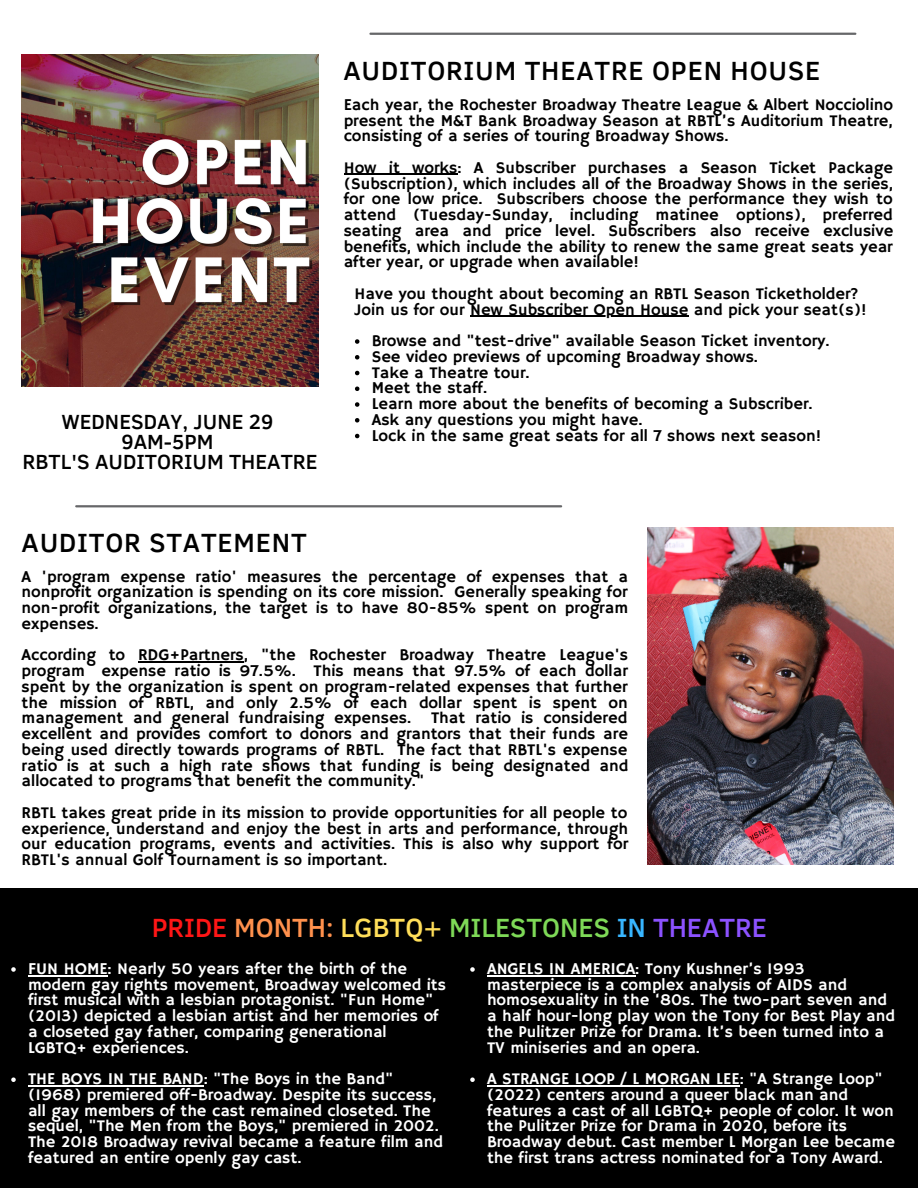
<style>
.page{position:relative;width:918px;height:1188px;background:#fff}
.page>*{position:absolute;margin:0;border:0;box-sizing:border-box;transform-origin:0 0}
.t1{font:500 27px "Clear Sans";letter-spacing:.03em;color:#000}
.t2{font:500 27px "Clear Sans";color:#7ed957}
.t3{font:500 21px/20.2px "Clear Sans";color:#000;text-align:center}
.t4{font:16.5px/15.8px "Hammersmith One";color:#000;text-align:justify}
.t5{font:16.5px/15.8px "Hammersmith One";color:#fff}
.s1{color:#ff1616}
.s2{color:#ff914d}
.s3{color:#ffde59}
.s4{color:#38b6ff}
.s5{color:#8c52ff}
</style>
<div class="page">
<div style="left:0;top:888px;width:918px;height:300px;background:#000"></div>
<img style="left:22px;top:54px;width:297px;height:332px">
<img style="left:647px;top:528px;width:246px;height:336px">
<hr style="left:370px;top:33px;width:485px;height:2px;background:#666769">
<hr style="left:76px;top:505px;width:485px;height:2px;background:#666769">
<svg style="left:355px;top:339px;width:4px;height:5px"></svg>
<svg style="left:355px;top:355px;width:4px;height:5px"></svg>
<svg style="left:355px;top:371px;width:4px;height:4px"></svg>
<svg style="left:355px;top:387px;width:4px;height:4px"></svg>
<svg style="left:355px;top:402px;width:4px;height:5px"></svg>
<svg style="left:355px;top:418px;width:4px;height:5px"></svg>
<svg style="left:355px;top:434px;width:4px;height:4px"></svg>
<hr style="left:344px;top:174px;width:113px;height:1px;background:#000">
<hr style="left:470px;top:316px;width:218px;height:1px;background:#000">
<svg style="left:11px;top:967px;width:5px;height:5px"></svg>
<hr style="left:28px;top:975px;width:80px;height:1px;background:#fff">
<svg style="left:11px;top:1077px;width:5px;height:5px"></svg>
<hr style="left:28px;top:1085px;width:176px;height:1px;background:#fff">
<svg style="left:470px;top:967px;width:5px;height:5px"></svg>
<hr style="left:487px;top:975px;width:148px;height:1px;background:#fff">
<svg style="left:470px;top:1077px;width:5px;height:5px"></svg>
<hr style="left:487px;top:1085px;width:253px;height:1px;background:#fff">
<hr style="left:138px;top:662px;width:106px;height:1px;background:#000">
<h1 class="t1" style="left:344px;top:51px;width:478px">AUDITORIUM THEATRE OPEN HOUSE</h1>
<p class="t3" style="left:23px;top:410px;width:297px">WEDNESDAY, JUNE 29<br>9AM-5PM<br>RBTL'S AUDITORIUM THEATRE</p>
<h1 class="t1" style="left:22px;top:523px;width:287px">AUDITOR STATEMENT</h1>
<p class="t4" style="left:344px;top:97px;width:551px">Each year, the Rochester Broadway Theatre League &amp; Albert Nocciolino present the M&amp;T Bank Broadway Season at RBTL’s Auditorium Theatre, consisting of a series of touring Broadway Shows.</p>
<p class="t4" style="left:344px;top:160px;width:551px">How it works: A Subscriber purchases a Season Ticket Package (Subscription), which includes all of the Broadway Shows in the series, for one low price. Subscribers choose the performance they wish to attend (Tuesday-Sunday, including matinee options), preferred seating area and price level. Subscribers also receive exclusive benefits, which include the ability to renew the same great seats year after year, or upgrade when available!</p>
<p class="t4" style="left:355px;top:286px;width:514px">Have you thought about becoming an RBTL Season Ticketholder?<br>Join us for our New Subscriber Open House and pick your seat(s)!</p>
<p class="t4" style="left:372px;top:334px;width:459px;text-align:left">Browse and "test-drive" available Season Ticket inventory.<br>See video previews of upcoming Broadway shows.<br>Take a Theatre tour.<br>Meet the staff.<br>Learn more about the benefits of becoming a Subscriber.<br>Ask any questions you might have.<br>Lock in the same great seats for all 7 shows next season!</p>
<p class="t4" style="left:22px;top:569px;width:608px">A 'program expense ratio' measures the percentage of expenses that a nonprofit organization is spending on its core mission. Generally speaking for non-profit organizations, the target is to have 80-85% spent on program expenses.</p>
<p class="t4" style="left:22px;top:648px;width:608px">According to RDG+Partners, "the Rochester Broadway Theatre League's program expense ratio is 97.5%. This means that 97.5% of each dollar spent by the organization is spent on program-related expenses that further the mission of RBTL, and only 2.5% of each dollar spent is spent on management and general fundraising expenses. That ratio is considered excellent and provides comfort to donors and grantors that their funds are being used directly towards programs of RBTL. The fact that RBTL's expense ratio is at such a high rate shows that funding is being designated and allocated to programs that benefit the community."</p>
<p class="t4" style="left:22px;top:805px;width:608px">RBTL takes great pride in its mission to provide opportunities for all people to experience, understand and enjoy the best in arts and performance, through our education programs, events and activities. This is also why support for RBTL's annual Golf Tournament is so important.</p>
<h1 class="t2" style="left:152px;top:908px;width:617px"><span class="s1">PRIDE</span> <span class="s2">MONTH:</span> <span class="s3">LGBTQ+</span> MILESTONES <span class="s4">IN</span> <span class="s5">THEATRE</span></h1>
<p class="t5" style="left:28px;top:962px;width:420px">FUN HOME: Nearly 50 years after the birth of the modern gay rights movement, Broadway welcomed its first musical with a lesbian protagonist. "Fun Home" (2013) depicted a lesbian artist and her memories of a closeted gay father, comparing generational LGBTQ+ experiences.</p>
<p class="t5" style="left:28px;top:1072px;width:417px">THE BOYS IN THE BAND: "The Boys in the Band" (1968) premiered off-Broadway. Despite its success, all gay members of the cast remained closeted. The sequel, "The Men from the Boys," premiered in 2002.<br>The 2018 Broadway revival became a feature film and featured an entire openly gay cast.</p>
<p class="t5" style="left:487px;top:962px;width:409px">ANGELS IN AMERICA: Tony Kushner’s 1993 masterpiece is a complex analysis of AIDS and homosexuality in the ‘80s. The two-part seven and a half hour-long play won the Tony for Best Play and the Pulitzer Prize for Drama. It’s been turned into a TV miniseries and an opera.</p>
<p class="t5" style="left:487px;top:1072px;width:409px">A STRANGE LOOP / L MORGAN LEE: "A Strange Loop" (2022) centers around a queer black man and features a cast of all LGBTQ+ people of color. It won the Pulitzer Prize for Drama in 2020, before its Broadway debut. Cast member L Morgan Lee became the first trans actress nominated for a Tony Award.</p>
</div>
